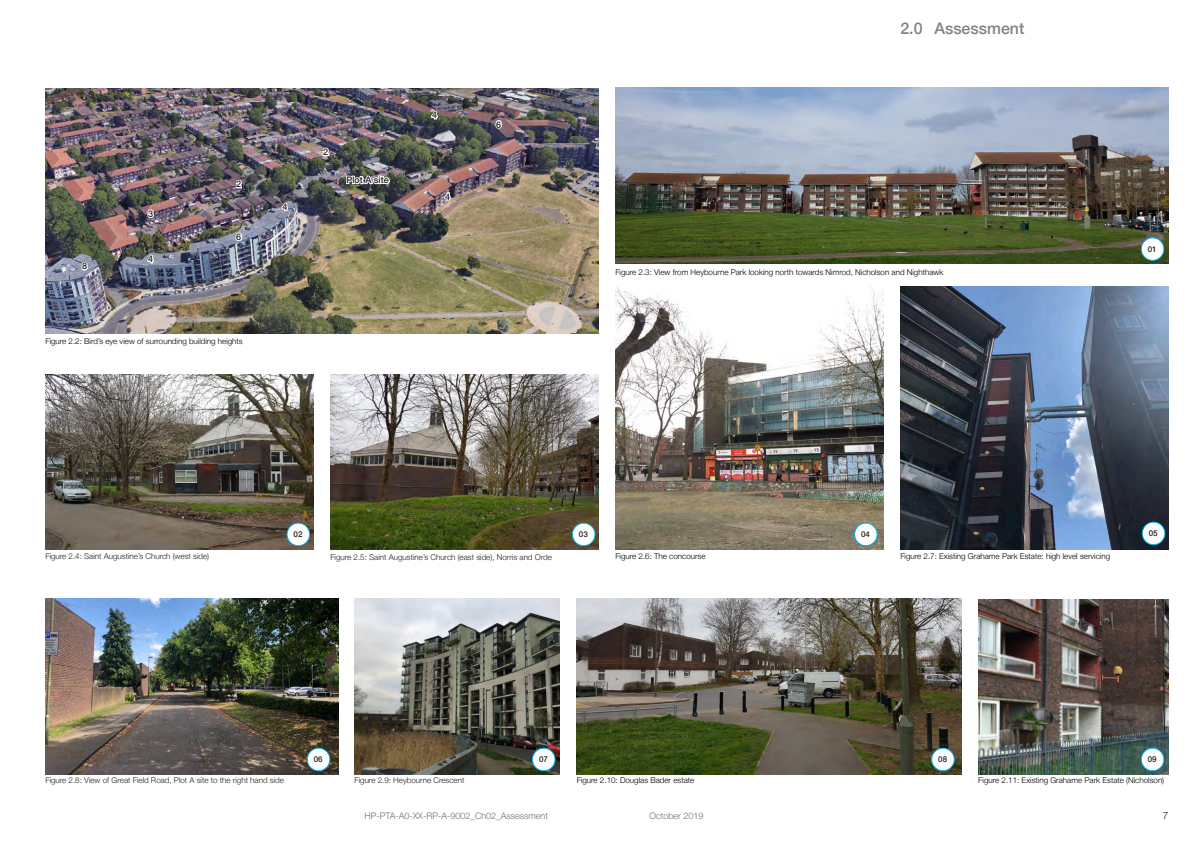
<style>
.page{position:relative;width:1191px;height:842px;background:#fff}
.page>*{position:absolute;margin:0;border:0;box-sizing:border-box;transform-origin:0 0}
.t1{font:500 16px "Helvetica Neue LT";color:#828281}
.t2{font:300 10px "Helvetica Neue LT";color:#231f20}
.t3{font:300 9px "Helvetica Neue LT";color:#717172}
.PT-B-Image-label{font:500 9px "Helvetica Neue LT";color:#231f20}
.t4{font:300 8px "Helvetica Neue LT";color:#000}
.t5{font:300 8px "Helvetica Neue LT";color:#231f20}
.PT-Image-label{font:500 8px "Helvetica Neue LT";color:#231f20}
</style>
<div class="page">
<img style="left:45px;top:374px;width:268px;height:176px">
<img style="left:615px;top:88px;width:553px;height:176px">
<img style="left:330px;top:374px;width:268px;height:176px">
<img style="left:615px;top:286px;width:268px;height:264px">
<img style="left:354px;top:599px;width:205px;height:176px">
<img style="left:576px;top:599px;width:385px;height:176px">
<img style="left:978px;top:599px;width:190px;height:176px">
<img style="left:45px;top:599px;width:293px;height:176px">
<img style="left:900px;top:286px;width:268px;height:264px">
<img style="left:45px;top:89px;width:553px;height:245px">
<svg style="left:345px;top:166px;width:46px;height:20px"></svg>
<svg style="left:442px;top:191px;width:10px;height:11px"></svg>
<svg style="left:321px;top:146px;width:9px;height:11px"></svg>
<svg style="left:234px;top:178px;width:9px;height:11px"></svg>
<svg style="left:146px;top:208px;width:10px;height:12px"></svg>
<svg style="left:234px;top:231px;width:9px;height:14px"></svg>
<svg style="left:145px;top:254px;width:10px;height:10px"></svg>
<svg style="left:80px;top:260px;width:9px;height:12px"></svg>
<svg style="left:494px;top:119px;width:9px;height:13px"></svg>
<svg style="left:429px;top:110px;width:10px;height:10px"></svg>
<svg style="left:279px;top:202px;width:10px;height:10px"></svg>
<div style="left:1141px;top:238px;width:22px;height:22px;background:#fff;border-radius:50%"></div>
<div style="left:1140px;top:237px;width:24px;height:24px;border:1px solid #00aeef;border-radius:50%"></div>
<div style="left:287px;top:523px;width:23px;height:23px;background:#fff;border-radius:50%"></div>
<div style="left:286px;top:523px;width:24px;height:23px;border:1px solid #00aeef;border-radius:50%"></div>
<div style="left:307px;top:748px;width:23px;height:23px;background:#fff;border-radius:50%"></div>
<div style="left:307px;top:748px;width:23px;height:23px;border:1px solid #00aeef;border-radius:50%"></div>
<div style="left:532px;top:748px;width:23px;height:23px;background:#fff;border-radius:50%"></div>
<div style="left:532px;top:748px;width:23px;height:23px;border:1px solid #00aeef;border-radius:50%"></div>
<div style="left:931px;top:748px;width:23px;height:23px;background:#fff;border-radius:50%"></div>
<div style="left:931px;top:748px;width:23px;height:23px;border:1px solid #00aeef;border-radius:50%"></div>
<div style="left:1141px;top:748px;width:22px;height:23px;background:#fff;border-radius:50%"></div>
<div style="left:1140px;top:748px;width:24px;height:23px;border:1px solid #00aeef;border-radius:50%"></div>
<div style="left:572px;top:523px;width:23px;height:23px;background:#fff;border-radius:50%"></div>
<div style="left:572px;top:523px;width:23px;height:23px;border:1px solid #00aeef;border-radius:50%"></div>
<div style="left:854px;top:523px;width:23px;height:23px;background:#fff;border-radius:50%"></div>
<div style="left:854px;top:523px;width:23px;height:23px;border:1px solid #00aeef;border-radius:50%"></div>
<div style="left:1142px;top:522px;width:22px;height:23px;background:#fff;border-radius:50%"></div>
<div style="left:1141px;top:522px;width:24px;height:23px;border:1px solid #00aeef;border-radius:50%"></div>
<p class="PT-B-Image-label" style="left:82px;top:261px;width:7px">8</p>
<p class="PT-B-Image-label" style="left:148px;top:208px;width:7px">3</p>
<p class="PT-B-Image-label" style="left:148px;top:254px;width:7px">4</p>
<p class="PT-B-Image-label" style="left:236px;top:179px;width:7px">2</p>
<p class="PT-B-Image-label" style="left:236px;top:231px;width:7px">6</p>
<p class="t4" style="left:45px;top:336px;width:199px">Figure 2.2: Bird’s eye view of surrounding building heights</p>
<p class="PT-B-Image-label" style="left:282px;top:201px;width:7px">4</p>
<p class="PT-B-Image-label" style="left:323px;top:146px;width:7px">2</p>
<p class="PT-B-Image-label" style="left:346px;top:174px;width:44px">Plot A site</p>
<p class="PT-B-Image-label" style="left:432px;top:110px;width:7px">4</p>
<p class="PT-B-Image-label" style="left:445px;top:191px;width:7px">4</p>
<p class="PT-B-Image-label" style="left:496px;top:119px;width:7px">6</p>
<h1 class="t1" style="left:900px;top:19px;width:126px">2.0 Assessment</h1>
<p class="t4" style="left:615px;top:267px;width:330px">Figure 2.3: View from Heybourne Park looking north towards Nimrod, Nicholson and Nighthawk</p>
<p class="PT-Image-label" style="left:1147px;top:244px;width:10px">01</p>
<p class="PT-Image-label" style="left:293px;top:530px;width:10px">02</p>
<p class="t5" style="left:45px;top:551px;width:165px">Figure 2.4: Saint Augustine’s Church (west side)</p>
<p class="t5" style="left:330px;top:552px;width:223px">Figure 2.5: Saint Augustine’s Church (east side), Norris and Orde</p>
<p class="PT-Image-label" style="left:579px;top:530px;width:10px">03</p>
<p class="PT-Image-label" style="left:861px;top:530px;width:10px">04</p>
<p class="PT-Image-label" style="left:1148px;top:529px;width:10px">05</p>
<p class="t4" style="left:615px;top:551px;width:92px">Figure 2.6: The concourse</p>
<p class="t4" style="left:900px;top:551px;width:211px">Figure 2.7: Existing Grahame Park Estate: high level servicing</p>
<p class="PT-Image-label" style="left:314px;top:755px;width:10px">06</p>
<p class="PT-Image-label" style="left:539px;top:755px;width:10px">07</p>
<p class="PT-Image-label" style="left:938px;top:755px;width:10px">08</p>
<p class="PT-Image-label" style="left:1147px;top:755px;width:10px">09</p>
<p class="t5" style="left:45px;top:776px;width:240px">Figure 2.8: View of Great Field Road, Plot A site to the right hand side</p>
<p class="t5" style="left:354px;top:776px;width:111px">Figure 2.9: Heybourne Crescent</p>
<p class="t4" style="left:576px;top:776px;width:119px">Figure 2.10: Douglas Bader estate</p>
<p class="t4" style="left:978px;top:776px;width:187px">Figure 2.11: Existing Grahame Park Estate (Nicholson)</p>
<p class="t3" style="left:364px;top:811px;width:185px">HP-PTA-A0-XX-RP-A-9002_Ch02_Assessment</p>
<p class="t3" style="left:649px;top:811px;width:56px">October 2019</p>
<p class="t2" style="left:1162px;top:810px;width:7px">7</p>
</div>
